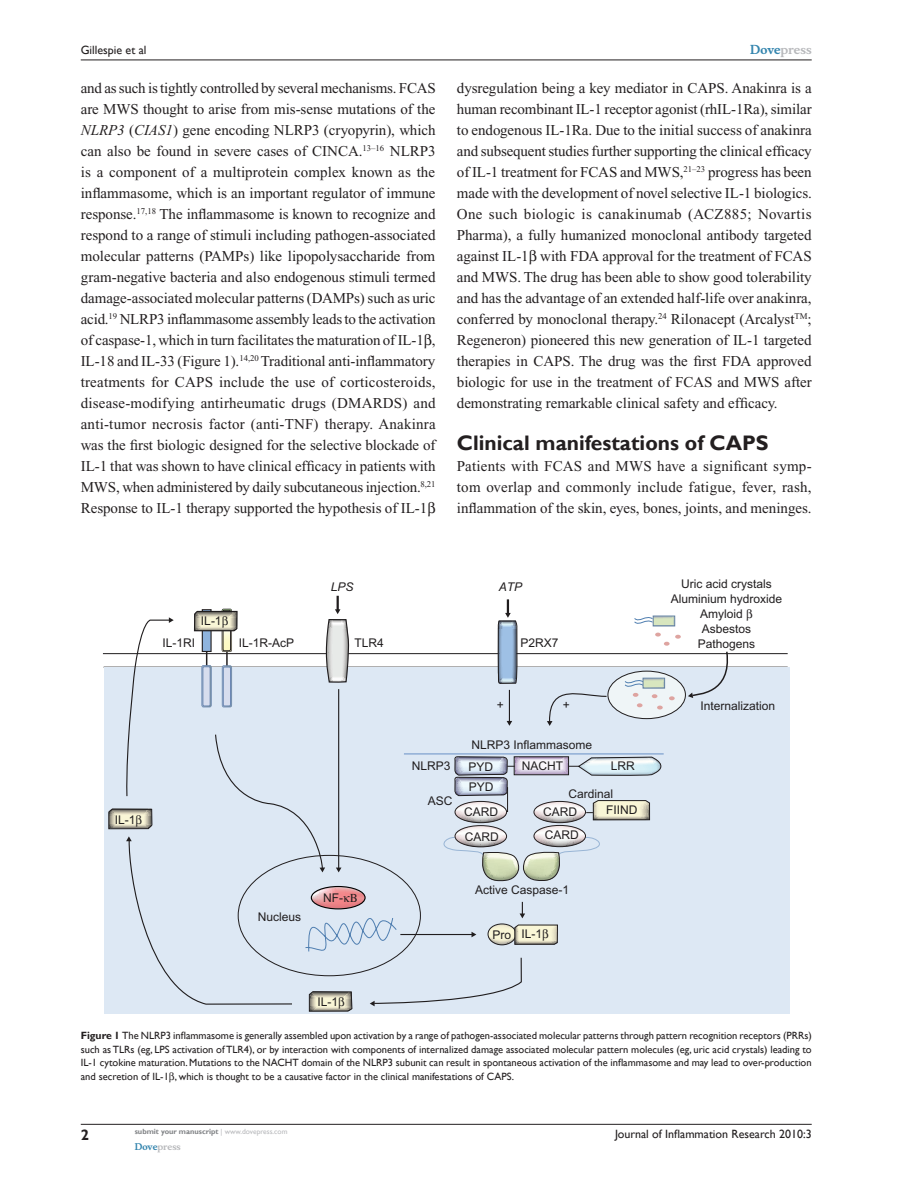
<style>
.page{position:relative;width:918px;height:1188px;background:#fff}
.page>*{position:absolute;margin:0;border:0;box-sizing:border-box;transform-origin:0 0}
.t1{font:700 21px "Gill Sans";color:#231f20}
.t2{font:15px/21px "Times New Roman";letter-spacing:-.005em;color:#231f20;text-align:justify}
.t3{font:12px/24.8px "Arial";color:#201d1e}
.t4{font:12px "Gill Sans";color:#231f20}
.t5{font:700 12px "Musee";color:#b8b9bc}
.t6{font:italic 12px "Arial";color:#201d1e}
.t7{font:10.5px/13.5px "Gill Sans";color:#231f20;text-align:justify}
.t8{font:700 9px "Musee";color:#b8b9bc}
.t9{font:700 7.5px "Gill Sans";color:#808285}
.s1{color:#3485ae}
.s2{font-style:italic}
.s3{font-weight:700}
.s4{font-weight:400;color:#b8b9bc}
</style>
<div class="page">
<hr style="left:81px;top:1124px;width:731px;height:1px;background:#231f20">
<hr style="left:81px;top:60px;width:731px;height:1px;background:#231f20">
<hr style="left:103px;top:653px;width:685px;height:1px;background:#201d1e">
<hr style="left:104px;top:667px;width:684px;height:1px;background:#201d1e">
<div style="left:104px;top:668px;width:685px;height:346px;background:#dde8f4"></div>
<svg style="left:608px;top:671px;width:77px;height:48px"></svg>
<svg style="left:505px;top:599px;width:6px;height:15px"></svg>
<svg style="left:688px;top:651px;width:44px;height:47px"></svg>
<svg style="left:215px;top:734px;width:307px;height:271px"></svg>
<svg style="left:126px;top:836px;width:167px;height:169px"></svg>
<hr style="left:404px;top:753px;width:260px;height:2px;background:#8faed5">
<svg style="left:126px;top:617px;width:48px;height:180px"></svg>
<svg style="left:305px;top:614px;width:349px;height:345px"></svg>
<svg style="left:655px;top:633px;width:26px;height:13px"></svg>
<svg style="left:651px;top:615px;width:24px;height:11px"></svg>
<div style="left:653px;top:616px;width:22px;height:10px;border:1px solid #6583a2"></div>
<div style="left:311px;top:886px;width:55px;height:23px;border:1px solid #000;border-radius:50%"></div>
<svg style="left:324px;top:596px;width:25px;height:87px"></svg>
<svg style="left:435px;top:756px;width:226px;height:126px"></svg>
<svg style="left:633px;top:678px;width:42px;height:32px"></svg>
<div style="left:643px;top:678px;width:22px;height:10px;border:1px solid #6583a2"></div>
<svg style="left:108px;top:808px;width:45px;height:22px"></svg>
<svg style="left:312px;top:887px;width:53px;height:22px"></svg>
<svg style="left:309px;top:991px;width:44px;height:21px"></svg>
<svg style="left:488px;top:924px;width:70px;height:21px"></svg>
<svg style="left:193px;top:609px;width:45px;height:98px"></svg>
<p class="t4" style="left:81px;top:43px;width:67px">Gillespie et al</p>
<p class="t5" style="left:750px;top:43px;width:63px"><span class="s1">Dove</span>press</p>
<p class="t2" style="left:81px;top:77px;width:356px">and as such is tightly controlled by several mechanisms. FCAS are MWS thought to arise from mis-sense mutations of the <span class="s2">NLRP3</span> (<span class="s2">CIAS1</span>) gene encoding NLRP3 (cryopyrin), which can also be found in severe cases of CINCA.<sup>13–16</sup> NLRP3 is a component of a multiprotein complex known as the inflammasome, which is an important regulator of immune response.<sup>17,18</sup> The inflammasome is known to recognize and respond to a range of stimuli including pathogen-associated molecular patterns (PAMPs) like lipopolysaccharide from gram-negative bacteria and also endogenous stimuli termed damage-associated molecular patterns (DAMPs) such as uric acid.<sup>19</sup> NLRP3 inflammasome assembly leads to the activation of caspase-1, which in turn facilitates the maturation of IL-1 , IL-18 and IL-33 (Figure 1).<sup>14,20</sup> Traditional anti-inflammatory treatments for CAPS include the use of corticosteroids, disease-modifying antirheumatic drugs (DMARDS) and anti-tumor necrosis factor (anti-TNF) therapy. Anakinra was the first biologic designed for the selective blockade of IL-1 that was shown to have clinical efficacy in patients with MWS, when administered by daily subcutaneous injection.<sup>8,21<br></sup>Response to IL-1 therapy supported the hypothesis of IL-1</p>
<p class="t2" style="left:457px;top:77px;width:357px">dysregulation being a key mediator in CAPS. Anakinra is a human recombinant IL-1 receptor agonist (rhIL-1Ra), similar to endogenous IL-1Ra. Due to the initial success of anakinra and subsequent studies further supporting the clinical efficacy of IL-1 treatment for FCAS and MWS,<sup>21–23</sup> progress has been made with the development of novel selective IL-1 biologics.<br>One such biologic is canakinumab (ACZ885; Novartis Pharma), a fully humanized monoclonal antibody targeted against IL-1 with FDA approval for the treatment of FCAS and MWS. The drug has been able to show good tolerability and has the advantage of an extended half-life over anakinra, conferred by monoclonal therapy.<sup>24</sup> Rilonacept (Arcalyst<sup>TM</sup>; Regeneron) pioneered this new generation of IL-1 targeted therapies in CAPS. The drug was the first FDA approved biologic for use in the treatment of FCAS and MWS after demonstrating remarkable clinical safety and efficacy.</p>
<h1 class="t1" style="left:457px;top:430px;width:313px">Clinical manifestations of CAPS</h1>
<p class="t2" style="left:457px;top:455px;width:356px">Patients with FCAS and MWS have a significant symp&shy;tom overlap and commonly include fatigue, fever, rash, inflammation of the skin, eyes, bones, joints, and meninges.</p>
<p class="t3" style="left:115px;top:808px;width:22px">IL-1</p>
<p class="t3" style="left:201px;top:608px;width:22px">IL-1</p>
<p class="t6" style="left:331px;top:580px;width:24px">LPS</p>
<p class="t6" style="left:499px;top:580px;width:25px">ATP</p>
<p class="t3" style="left:163px;top:631px;width:34px">IL-1RI</p>
<p class="t3" style="left:239px;top:630px;width:57px">IL-1R-AcP</p>
<p class="t3" style="left:354px;top:630px;width:31px">TLR4</p>
<p class="t3" style="left:520px;top:631px;width:40px">P2RX7</p>
<p class="t3" style="left:497px;top:692px;width:9px">+</p>
<p class="t3" style="left:563px;top:692px;width:9px">+</p>
<p class="t3" style="left:258px;top:905px;width:45px">Nucleus</p>
<p class="t3" style="left:323px;top:885px;width:21px">NF-</p>
<p class="t3" style="left:318px;top:990px;width:22px">IL-1</p>
<p class="t3" style="left:412px;top:753px;width:40px">NLRP3</p>
<p class="t3" style="left:428px;top:788px;width:26px">ASC</p>
<p class="t3" style="left:471px;top:733px;width:122px">NLRP3 Inflammasome</p>
<p class="t3" style="left:469px;top:754px;width:26px">PYD</p>
<p class="t3" style="left:522px;top:754px;width:43px">NACHT</p>
<p class="t3" style="left:611px;top:754px;width:25px">LRR</p>
<p class="t3" style="left:469px;top:775px;width:26px">PYD</p>
<p class="t3" style="left:568px;top:782px;width:46px">Cardinal</p>
<p class="t3" style="left:464px;top:800px;width:36px">CARD<br>CARD</p>
<p class="t3" style="left:543px;top:800px;width:37px;line-height:23.4px">CARD<br>CARD</p>
<p class="t3" style="left:606px;top:798px;width:33px">FIIND</p>
<p class="t3" style="left:475px;top:878px;width:96px">Active Caspase-1</p>
<p class="t3" style="left:492px;top:922px;width:51px">Pro IL-1</p>
<p class="t3" style="left:681px;top:572px;width:92px">Uric acid crystals</p>
<p class="t3" style="left:671px;top:587px;width:113px">Aluminium hydroxide</p>
<p class="t3" style="left:700px;top:602px;width:44px">Amyloid</p>
<p class="t3" style="left:702px;top:617px;width:51px">Asbestos</p>
<p class="t3" style="left:698px;top:632px;width:59px">Pathogens</p>
<p class="t3" style="left:700px;top:693px;width:76px">Internalization</p>
<p class="t7" style="left:81px;top:1029px;width:733px"><span class="s3">Figure 1</span> The NLRP3 inflammasome is generally assembled upon activation by a range of pathogen-associated molecular patterns through pattern recognition receptors (PRRs) such as TLRs (eg, LPS activation of TLR4), or by interaction with components of internalized damage associated molecular pattern molecules (eg, uric acid crystals) leading to IL-1 cytokine maturation. Mutations to the NACHT domain of the NLRP3 subunit can result in spontaneous activation of the inflammasome and may lead to over-production and secretion of IL-1 , which is thought to be a causative factor in the clinical manifestations of CAPS.</p>
<p class="t9" style="left:135px;top:1127px;width:154px">submit your manuscript <span class="s4">| www.dovepress.com</span></p>
<p class="t8" style="left:135px;top:1141px;width:48px"><span class="s1">Dove</span>press</p>
<p class="t4" style="left:615px;top:1127px;width:198px">Journal of Inflammation Research 2010:3</p>
</div>
